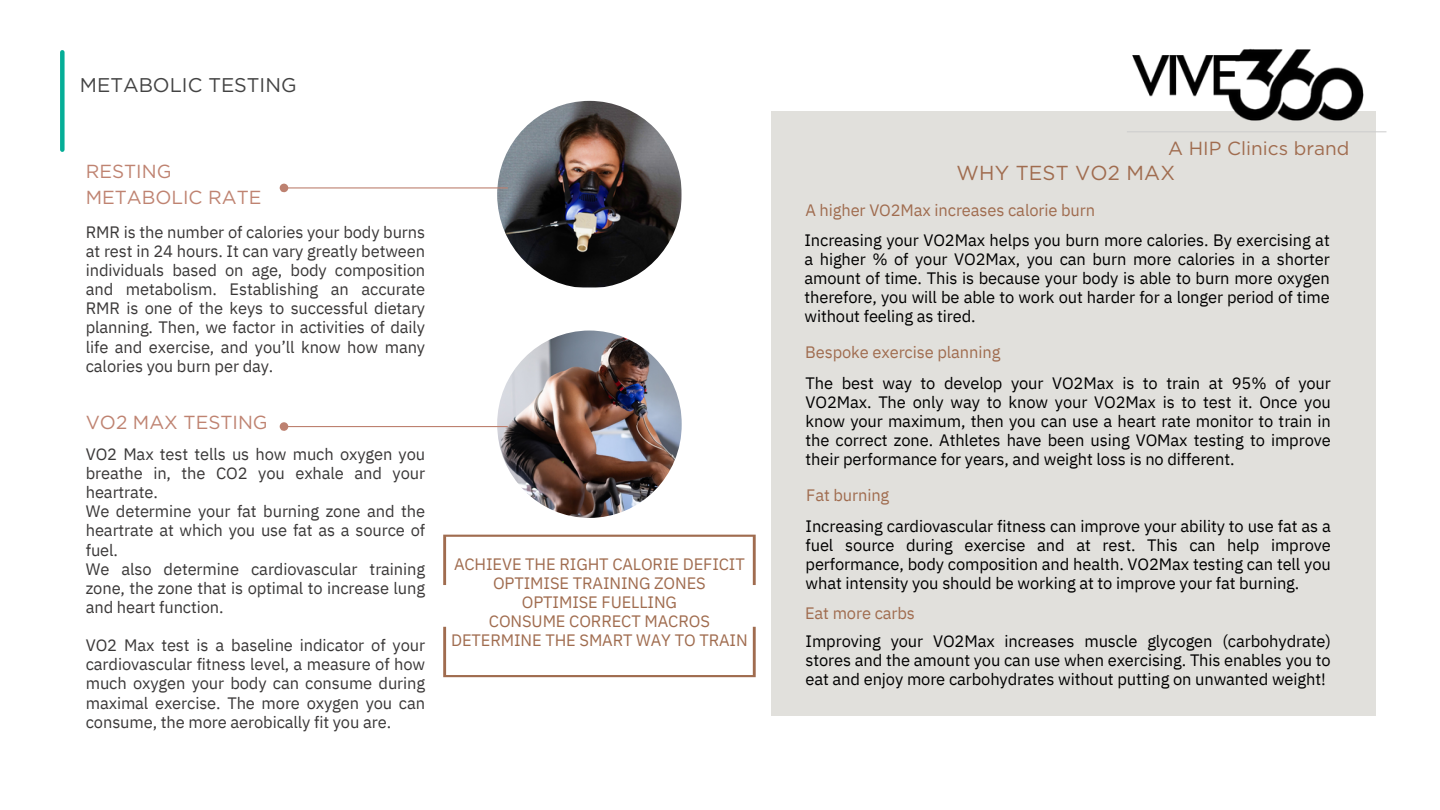
<style>
.page{position:relative;width:1440px;height:810px;background:#fff}
.page>*{position:absolute;margin:0;border:0;box-sizing:border-box;transform-origin:0 0}
.t1{font:20.25px "Gotham";letter-spacing:.01em;color:#a06c4f}
.t2{font:19.8px "Gotham";color:#434343}
.t3{font:18.9px/25.8px "Gotham";color:#bf8371}
.t4{font:18.9px "Gotham";color:#a06c4f}
.t5{font:16.5px/19.2px "IBM Plex Sans";letter-spacing:-.005em;color:#000;text-align:justify}
.t6{font:16.5px/19.2px "IBM Plex Sans";letter-spacing:-.005em;color:#3a3838;text-align:justify}
.t7{font:16.5px "IBM Plex Sans";letter-spacing:-.005em;color:#a06c4f}
</style>
<div class="page">
<div style="left:771px;top:111px;width:605px;height:605px;background:#e1e0dc"></div>
<img style="left:1132px;top:48px;width:232px;height:73px">
<hr style="left:1127px;top:132px;width:259px;height:1px;background:#ccc">
<div style="left:60px;top:52px;width:5px;height:98px;background:#05ae97"></div>
<img style="left:497px;top:101px;width:185px;height:187px">
<img style="left:497px;top:331px;width:185px;height:187px">
<svg style="left:279px;top:183px;width:9px;height:10px"></svg>
<hr style="left:288px;top:187px;width:220px;height:2px;background:#bd8170">
<svg style="left:279px;top:422px;width:10px;height:9px"></svg>
<hr style="left:288px;top:426px;width:220px;height:1px;background:#bd8170">
<svg style="left:443px;top:535px;width:313px;height:50px"></svg>
<svg style="left:443px;top:627px;width:313px;height:50px"></svg>
<p class="t2" style="left:80px;top:73px;width:218px">METABOLIC TESTING</p>
<p class="t3" style="left:86px;top:158px;width:177px">RESTING<br>METABOLIC RATE</p>
<p class="t6" style="left:86px;top:222px;width:341px">RMR is the number of calories your body burns at rest in 24 hours. It can vary greatly between individuals based on age, body composition and metabolism. Establishing an accurate RMR is one of the keys to successful dietary planning. Then, we factor in activities of daily life and exercise, and you’ll know how many calories you burn per day.</p>
<p class="t3" style="left:86px;top:410px;width:183px">VO2 MAX TESTING</p>
<p class="t6" style="left:86px;top:444px;width:341px">VO2 Max test tells us how much oxygen you breathe in, the CO2 you exhale and your heartrate.</p>
<p class="t6" style="left:86px;top:501px;width:341px">We determine your fat burning zone and the heartrate at which you use fat as a source of fuel.</p>
<p class="t6" style="left:86px;top:559px;width:341px">We also determine cardiovascular training zone, the zone that is optimal to increase lung and heart function.</p>
<p class="t6" style="left:86px;top:635px;width:341px">VO2 Max test is a baseline indicator of your cardiovascular fitness level, a measure of how much oxygen your body can consume during maximal exercise. The more oxygen you can consume, the more aerobically fit you are.</p>
<p class="t7" style="left:454px;top:553px;width:292px">ACHIEVE THE RIGHT CALORIE DEFICIT</p>
<p class="t7" style="left:493px;top:572px;width:214px">OPTIMISE TRAINING ZONES</p>
<p class="t7" style="left:522px;top:591px;width:157px">OPTIMISE FUELLING</p>
<p class="t7" style="left:489px;top:610px;width:222px">CONSUME CORRECT MACROS</p>
<p class="t7" style="left:451px;top:629px;width:298px">DETERMINE THE SMART WAY TO TRAIN</p>
<p class="t4" style="left:1168px;top:137px;width:183px">A HIP Clinics brand</p>
<p class="t1" style="left:957px;top:160px;width:220px">WHY TEST VO2 MAX</p>
<p class="t7" style="left:805px;top:199px;width:291px">A higher VO2Max increases calorie burn</p>
<p class="t5" style="left:804px;top:230px;width:527px">Increasing your VO2Max helps you burn more calories. By exercising at a higher % of your VO2Max, you can burn more calories in a shorter amount of time. This is because your body is able to burn more oxygen therefore, you will be able to work out harder for a longer period of time without feeling as tired.</p>
<p class="t7" style="left:805px;top:341px;width:197px">Bespoke exercise planning</p>
<p class="t5" style="left:806px;top:373px;width:527px">The best way to develop your VO2Max is to train at 95% of your VO2Max. The only way to know your VO2Max is to test it. Once you know your maximum, then you can use a heart rate monitor to train in the correct zone. Athletes have been using VOMax testing to improve their performance for years, and weight loss is no different.</p>
<p class="t7" style="left:806px;top:484px;width:85px">Fat burning</p>
<p class="t5" style="left:806px;top:516px;width:527px">Increasing cardiovascular fitness can improve your ability to use fat as a fuel source during exercise and at rest. This can help improve performance, body composition and health. VO2Max testing can tell you what intensity you should be working at to improve your fat burning.</p>
<p class="t7" style="left:805px;top:602px;width:111px">Eat more carbs</p>
<p class="t5" style="left:806px;top:631px;width:527px">Improving your VO2Max increases muscle glycogen (carbohydrate) stores and the amount you can use when exercising. This enables you to eat and enjoy more carbohydrates without putting on unwanted weight!</p>
</div>
